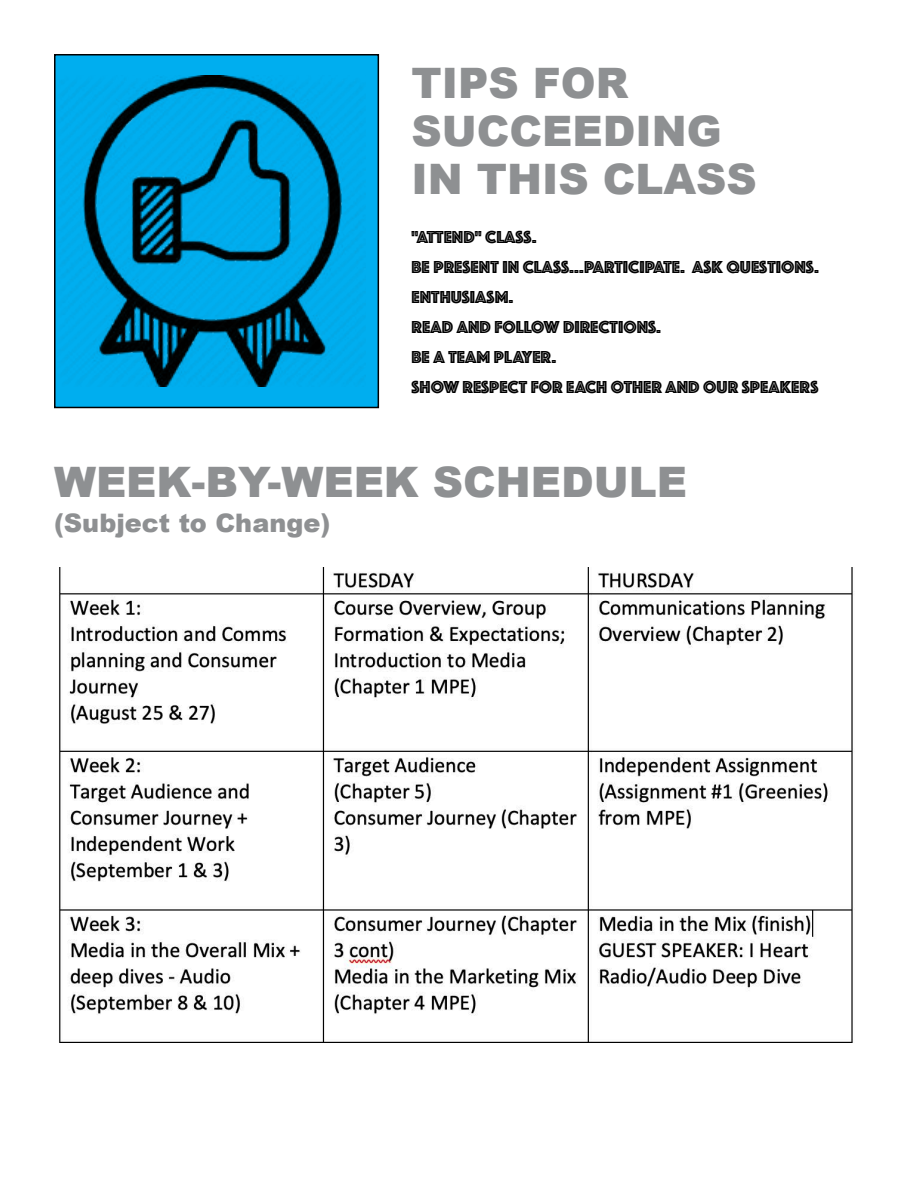
<style>
.page{position:relative;width:918px;height:1188px;background:#fff}
.page>*{position:absolute;margin:0;border:0;box-sizing:border-box;transform-origin:0 0}
.t1{font:900 42px/48px "Arial";color:#8e9092}
.t2{font:900 25.5px "Arial";color:#8e9092}
.t3{font:18px/30px "Phosphate Inline";color:#000}
</style>
<div class="page">
<div style="left:55px;top:55px;width:323px;height:352px;background:#00aeef"></div>
<div style="left:54px;top:54px;width:325px;height:354px;border:2px solid #000"></div>
<img style="left:67px;top:76px;width:291px;height:311px">
<img style="left:59px;top:568px;width:794px;height:475px">
<h1 class="t1" style="left:412px;top:57px;width:347px">TIPS FOR<br>SUCCEEDING<br>IN THIS CLASS</h1>
<p class="t3" style="left:412px;top:221px;width:409px">"ATTEND" CLASS.<br>BE PRESENT IN CLASS…PARTICIPATE. ASK QUESTIONS.<br>ENTHUSIASM.<br>READ AND FOLLOW DIRECTIONS.<br>BE A TEAM PLAYER.<br>SHOW RESPECT FOR EACH OTHER AND OUR SPEAKERS</p>
<h1 class="t1" style="left:54px;top:456px;width:635px">WEEK-BY-WEEK SCHEDULE</h1>
<h2 class="t2" style="left:54px;top:505px;width:278px">(Subject to Change)</h2>
</div>
